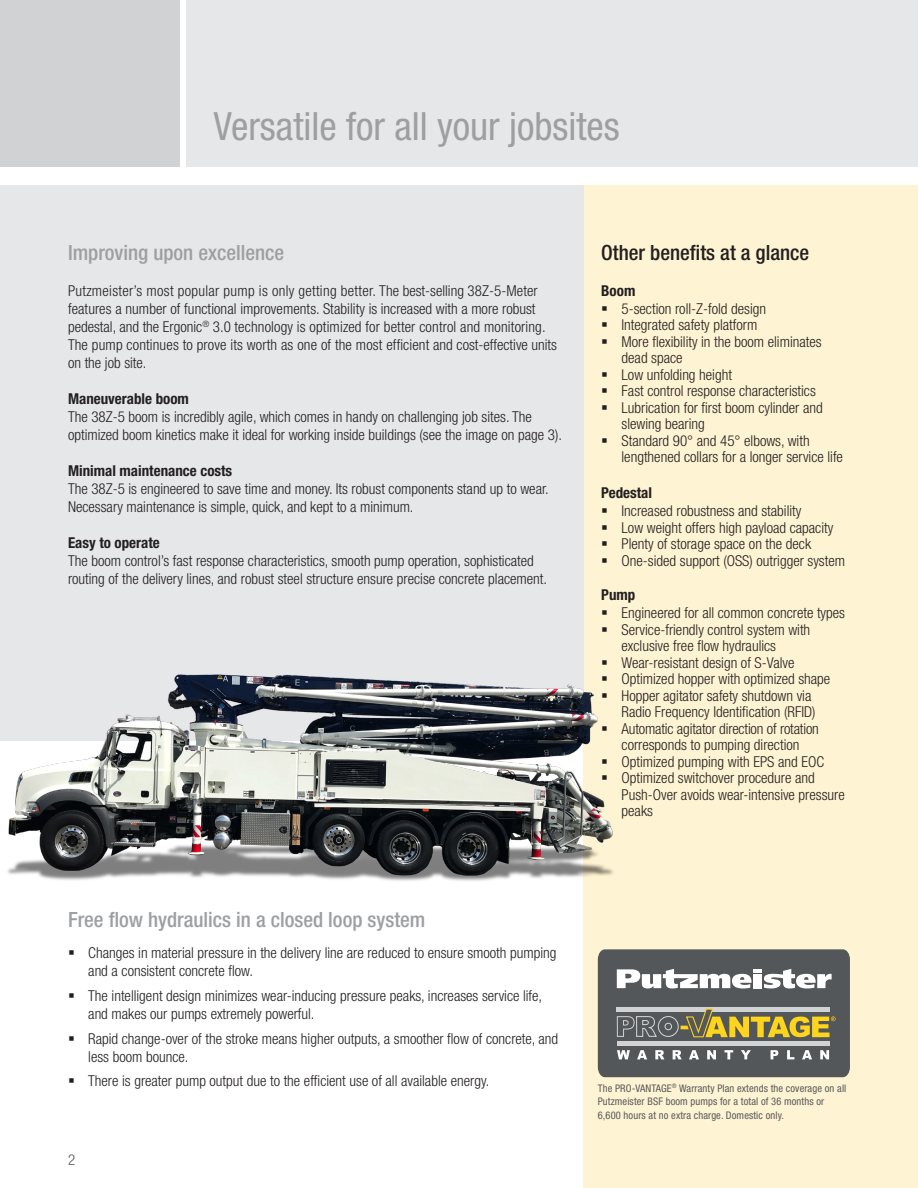
<style>
.page{position:relative;width:918px;height:1188px;background:#fff}
.page>*{position:absolute;margin:0;border:0;box-sizing:border-box;transform-origin:0 0}
.Page_Headline{font:condensed 39px "Helvetica Neue LT Std";color:#9d9fa2}
.Body_Copy_Style{font:500 condensed 21px "Helvetica Neue LT Std";color:#9d9fa2}
.Page_Subheadline_-_Gray{font:500 condensed 21px "Helvetica Neue LT Std";color:#9d9fa2}
.Page_Subheadline_-_Black{font:500 condensed 21px "Helvetica Neue LT Std";color:#231f20}
.Page_Copy{font:300 condensed 15px/18px "Helvetica Neue LT Std";color:#231f20}
.Page_Copy-2{font:700 condensed 15px "Helvetica Neue LT Std";color:#231f20}
.Bullet_Copy{font:300 condensed 15px "Helvetica Neue LT Std";color:#57585a}
.Page_Copy-3{font:condensed 10.5px/13.5px "Helvetica Neue LT Std";letter-spacing:.01em;color:#595a5c}
.s1{font-weight:700}
</style>
<div class="page">
<div style="left:583px;top:186px;width:335px;height:1002px;background:#fef3d2"></div>
<div style="left:0;top:186px;width:583px;height:555px;background:#e6e7e9"></div>
<hr style="left:917px;top:572px;width:1px;height:193px;background:#e6e7e9">
<div style="left:187px;top:0;width:731px;height:166px;background:#e6e7e9"></div>
<div style="left:0;top:0;width:180px;height:166px;background:#d1d2d4"></div>
<svg style="left:598px;top:949px;width:252px;height:128px;background:#76766e"></svg>
<img style="left:7px;top:667px;width:606px;height:214px">
<svg style="left:603px;top:677px;width:4px;height:4px"></svg>
<svg style="left:603px;top:693px;width:4px;height:5px"></svg>
<svg style="left:603px;top:726px;width:4px;height:5px"></svg>
<svg style="left:603px;top:759px;width:4px;height:5px"></svg>
<svg style="left:603px;top:776px;width:4px;height:4px"></svg>
<p class="Page_Headline" style="left:214px;top:103px;width:407px">Versatile for all your jobsites</p>
<p class="Page_Subheadline_-_Gray" style="left:68px;top:240px;width:218px">Improving upon excellence</p>
<p class="Page_Copy" style="left:68px;top:281px;width:491px">Putzmeister’s most popular pump is only getting better. The best-selling 38Z-5-Meter features a number of functional improvements. Stability is increased with a more robust pedestal, and the Ergonic<sup>®</sup> 3.0 technology is optimized for better control and monitoring.<br>The pump continues to prove its worth as one of the most efficient and cost-effective units on the job site.</p>
<p class="Page_Copy" style="left:68px;top:389px;width:495px"><span class="s1">Maneuverable boom<br></span>The 38Z-5 boom is incredibly agile, which comes in handy on challenging job sites. The optimized boom kinetics make it ideal for working inside buildings (see the image on page 3).</p>
<p class="Page_Copy" style="left:68px;top:461px;width:482px"><span class="s1">Minimal maintenance costs<br></span>The 38Z-5 is engineered to save time and money. Its robust components stand up to wear.<br>Necessary maintenance is simple, quick, and kept to a minimum.</p>
<p class="Page_Copy" style="left:68px;top:533px;width:481px"><span class="s1">Easy to operate<br></span>The boom control’s fast response characteristics, smooth pump operation, sophisticated routing of the delivery lines, and robust steel structure ensure precise concrete placement.</p>
<p class="Body_Copy_Style" style="left:68px;top:907px;width:359px">Free flow hydraulics in a closed loop system</p>
<p class="Page_Copy" style="left:88px;top:944px;width:470px">Changes in material pressure in the delivery line are reduced to ensure smooth pumping and a consistent concrete flow.</p>
<p class="Page_Copy" style="left:88px;top:986px;width:455px">The intelligent design minimizes wear-inducing pressure peaks, increases service life, and makes our pumps extremely powerful.</p>
<p class="Page_Copy" style="left:88px;top:1029px;width:472px">Rapid change-over of the stroke means higher outputs, a smoother flow of concrete, and less boom bounce.</p>
<p class="Page_Copy" style="left:88px;top:1072px;width:403px">There is greater pump output due to the efficient use of all available energy.</p>
<p class="Bullet_Copy" style="left:68px;top:1151px;width:9px">2</p>
<p class="Page_Subheadline_-_Black" style="left:601px;top:240px;width:209px">Other benefits at a glance</p>
<p class="Page_Copy-2" style="left:601px;top:281px;width:36px">Boom</p>
<p class="Page_Copy" style="left:622px;top:299px;width:146px">5-section roll-Z-fold design</p>
<p class="Page_Copy" style="left:622px;top:316px;width:137px">Integrated safety platform</p>
<p class="Page_Copy" style="left:622px;top:333px;width:202px;line-height:16.5px">More flexibility in the boom eliminates dead space</p>
<p class="Page_Copy" style="left:622px;top:365px;width:112px">Low unfolding height</p>
<p class="Page_Copy" style="left:622px;top:382px;width:196px">Fast control response characteristics</p>
<p class="Page_Copy" style="left:622px;top:399px;width:203px;line-height:16.5px">Lubrication for first boom cylinder and slewing bearing</p>
<p class="Page_Copy" style="left:622px;top:432px;width:223px;line-height:16.5px">Standard 90° and 45° elbows, with lengthened collars for a longer service life</p>
<p class="Page_Copy-2" style="left:601px;top:484px;width:52px">Pedestal</p>
<p class="Page_Copy" style="left:622px;top:502px;width:181px">Increased robustness and stability</p>
<p class="Page_Copy" style="left:622px;top:518px;width:213px">Low weight offers high payload capacity</p>
<p class="Page_Copy" style="left:622px;top:535px;width:191px">Plenty of storage space on the deck</p>
<p class="Page_Copy" style="left:622px;top:551px;width:225px">One-sided support (OSS) outrigger system</p>
<p class="Page_Copy-2" style="left:601px;top:586px;width:36px">Pump</p>
<p class="Page_Copy" style="left:622px;top:604px;width:225px">Engineered for all common concrete types</p>
<p class="Page_Copy" style="left:622px;top:621px;width:190px;line-height:16.5px">Service-friendly control system with exclusive free flow hydraulics</p>
<p class="Page_Copy" style="left:622px;top:653px;width:174px">Wear-resistant design of S-Valve</p>
<p class="Page_Copy" style="left:622px;top:670px;width:210px">Optimized hopper with optimized shape</p>
<p class="Page_Copy" style="left:622px;top:687px;width:195px;line-height:16.5px">Hopper agitator safety shutdown via<br>Radio Frequency Identification (RFID)</p>
<p class="Page_Copy" style="left:622px;top:720px;width:199px;line-height:16.5px">Automatic agitator direction of rotation corresponds to pumping direction</p>
<p class="Page_Copy" style="left:622px;top:752px;width:204px">Optimized pumping with EPS and EOC</p>
<p class="Page_Copy" style="left:622px;top:770px;width:225px;line-height:16.5px">Optimized switchover procedure and<br>Push-Over avoids wear-intensive pressure peaks</p>
<p class="Page_Copy-3" style="left:598px;top:1081px;width:250px">The PRO-VANTAGE<sup>®</sup> Warranty Plan extends the coverage on all<br>Putzmeister BSF boom pumps for a total of 36 months or<br>6,600 hours at no extra charge. Domestic only.</p>
</div>
